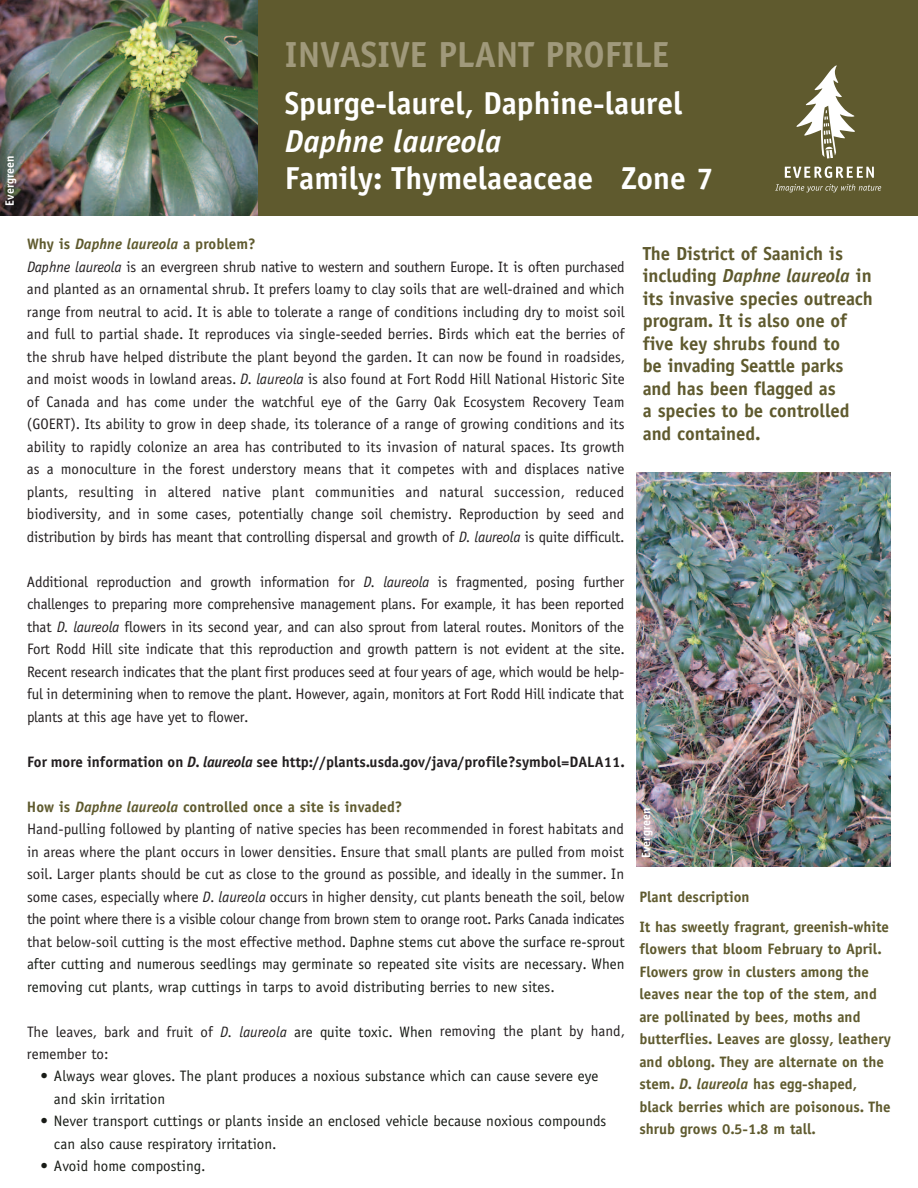
<style>
.page{position:relative;width:918px;height:1188px;background:#fff}
.page>*{position:absolute;margin:0;border:0;box-sizing:border-box;transform-origin:0 0}
.t1{font:700 36px "Evergreen";letter-spacing:-.005em;color:#a0997b}
.t2{font:700 31.5px "Evergreen";color:#fff}
.t3{font:italic 700 31.5px "Evergreen";color:#fff}
.t4{font:700 18.75px/22.5px "Evergreen";letter-spacing:-.005em;color:#5f5a2e}
.t5{font:15px/22.5px "Evergreen";color:#231f20}
.t6{font:700 15px/22.5px "Evergreen";color:#5f5a2e}
.t7{font:15px/22.5px "Evergreen";color:#191c17}
.t8{font:700 15px "Evergreen";color:#231f20}
.t9{font:700 12px "Evergreen";color:#fff}
.s1{font-weight:700;color:#5f5a2e}
.s2{font-weight:700;font-style:italic;color:#5f5a2e}
.s3{font-style:italic}
.s4{color:#191c17}
</style>
<div class="page">
<img style="left:636px;top:472px;width:255px;height:394px">
<div style="left:0;top:0;width:918px;height:216px;background:#5f5a2e"></div>
<img style="left:0;top:0;width:257px;height:216px">
<svg style="left:775px;top:184px;width:106px;height:8px"></svg>
<svg style="left:796px;top:65px;width:59px;height:93px"></svg>
<svg style="left:785px;top:166px;width:89px;height:12px"></svg>
<p class="t9" style="left:5px;top:206px;width:52px;rotate:-90deg">Evergreen</p>
<h1 class="t1" style="left:285px;top:41px;width:386px">INVASIVE PLANT PROFILE</h1>
<h2 class="t2" style="left:285px;top:91px;width:399px">Spurge-laurel, Daphine-laurel</h2>
<h2 class="t3" style="left:285px;top:129px;width:218px">Daphne laureola</h2>
<h2 class="t2" style="left:285px;top:166px;width:430px">Family: Thymelaeaceae Zone 7</h2>
<p class="t5" style="left:27px;top:234px;width:599px"><span class="s1">Why is</span> <span class="s2">Daphne laureola</span> <span class="s1">a problem?<br></span><span class="s3">Daphne laureola</span> is an evergreen shrub native to western and southern Europe. It is often purchased and planted as an ornamental shrub. It prefers loamy to clay soils that are well-drained and which range from neutral to acid. It is able to tolerate a range of conditions including dry to moist soil and full to partial shade. It reproduces via single-seeded berries. Birds which eat the berries of the shrub have helped distribute the plant beyond the garden. It can now be found in roadsides, and moist woods in lowland areas. <span class="s3">D. laureola</span> is also found at Fort Rodd Hill National Historic Site of Canada and has come under the watchful eye of the Garry Oak Ecosystem Recovery Team (GOERT). Its ability to grow in deep shade, its tolerance of a range of growing conditions and its ability to rapidly colonize an area has contributed to its invasion of natural spaces. Its growth as a monoculture in the forest understory means that it competes with and displaces native plants, resulting in altered native plant communities and natural succession, reduced biodiversity, and in some cases, potentially change soil chemistry. Reproduction by seed and distribution by birds has meant that controlling dispersal and growth of <span class="s3">D. laureola</span> is quite difficult.</p>
<p class="t5" style="left:27px;top:571px;width:599px;text-align:justify">Additional reproduction and growth information for <span class="s3">D. laureola</span> is fragmented, posing further challenges to preparing more comprehensive management plans. For example, it has been reported that <span class="s3">D. laureola</span> flowers in its second year, and can also sprout from lateral routes. Monitors of the Fort Rodd Hill site indicate that this reproduction and growth pattern is not evident at the site.<br>Recent research indicates that the plant first produces seed at four years of age, which would be help&shy;ful in determining when to remove the plant. However, again, monitors at Fort Rodd Hill indicate that plants at this age have yet to flower.</p>
<p class="t8" style="left:27px;top:756px;width:599px">For more information on <span class="s3">D. laureola</span> see http://plants.usda.gov/java/profile?symbol=DALA11.</p>
<p class="t5" style="left:27px;top:796px;width:599px"><span class="s1">How is</span> <span class="s2">Daphne laureola</span> <span class="s1">controlled once a site is invaded?<br></span>Hand-pulling followed by planting of native species has been recommended in forest habitats and in areas where the plant occurs in lower densities. Ensure that small plants are pulled from moist soil. Larger plants should be cut as close to the ground as possible, and ideally in the summer. In some cases, especially where <span class="s3">D. laureola</span> occurs in higher density, cut plants beneath the soil, below the point where there is a visible colour change from brown stem to orange root. Parks Canada indicates that below-soil cutting is the most effective method. <span class="s4">Daphne stems cut above the surface re-sprout after cutting and numerous seedlings may germinate so repeated site visits are necessary. When removing cut plants, wrap cuttings in tarps to avoid distributing berries to new sites.</span></p>
<p class="t5" style="left:27px;top:1021px;width:599px">The leaves, bark and fruit of <span class="s3">D. laureola</span> <span class="s4">are quite toxic. When</span> removing the plant by hand, remember to:</p>
<p class="t7" style="left:54px;top:1066px;width:546px;text-indent:-13px">• Always wear gloves. The plant produces a noxious substance which can cause severe eye and skin irritation</p>
<p class="t7" style="left:54px;top:1111px;width:554px;text-indent:-13px">• Never transport cuttings or plants inside an enclosed vehicle because noxious compounds can also cause respiratory irritation.</p>
<p class="t7" style="left:40px;top:1156px;width:166px">• Avoid home composting.</p>
<p class="t4" style="left:643px;top:244px;width:232px">The District of Saanich is including <span class="s3">Daphne laureola</span> in its invasive species outreach program. It is also one of five key shrubs found to<br>be invading Seattle parks and has been flagged as<br>a species to be controlled and contained.</p>
<p class="t9" style="left:642px;top:858px;width:52px;rotate:-90deg">Evergreen</p>
<p class="t6" style="left:639px;top:883px;width:251px;line-height:30px">Plant description<br>It has sweetly fragrant, greenish-white</p>
<p class="t6" style="left:639px;top:939px;width:253px">flowers that bloom February to April.<br>Flowers grow in clusters among the leaves near the top of the stem, and are pollinated by bees, moths and butterflies. Leaves are glossy, leathery and oblong. They are alternate on the stem. <span class="s3">D. laureola</span> has egg-shaped, black berries which are poisonous. The shrub grows 0.5-1.8 m tall.</p>
</div>
